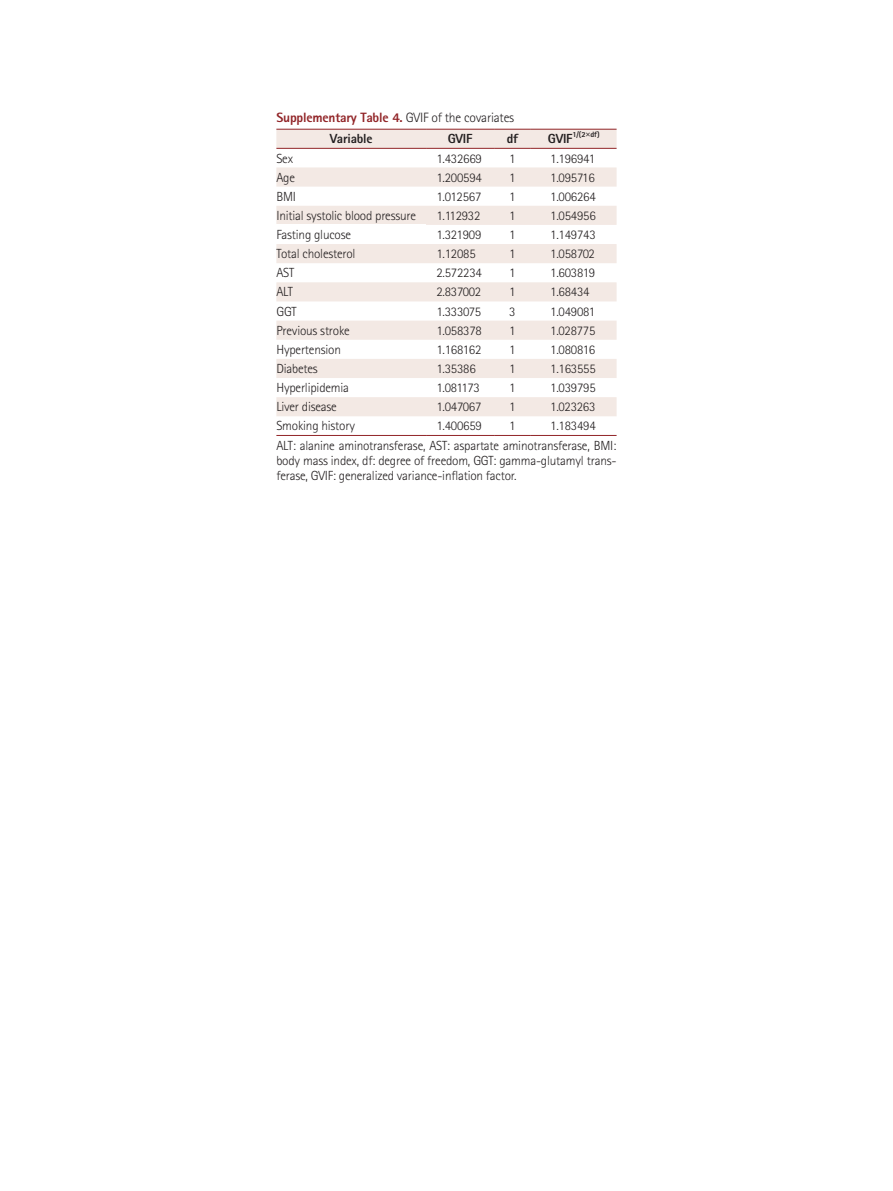
<style>
.page{position:relative;width:893px;height:1191px;background:#fff}
.page>*{position:absolute;margin:0;border:0;box-sizing:border-box;transform-origin:0 0}
.t1{font:800 13.5px "Rotis Sans Serif Std";letter-spacing:-.015em;color:#912427}
.t2{font:300 13.2px/19.6px "Rotis Sans Serif Std";letter-spacing:-.015em;color:#231f20}
.t3{font:800 13.2px "Rotis Sans Serif Std";letter-spacing:-.015em;color:#231f20}
.t4{font:800 7.65px "Rotis Sans Serif Std";color:#231f20}
.s1{font-weight:300;color:#231f20}
.s2{font-family:"Garamond";font-weight:700}
</style>
<div class="page">
<svg style="left:276px;top:130px;width:341px;height:286px;fill:#f3e9e4"></svg>
<div style="left:276px;top:225px;width:150px;height:19px;background:#fff"></div>
<hr style="left:276px;top:435px;width:150px;height:1px;background:#912427">
<hr style="left:426px;top:435px;width:68px;height:1px;background:#912427">
<hr style="left:494px;top:435px;width:37px;height:1px;background:#912427">
<hr style="left:531px;top:435px;width:86px;height:1px;background:#912427">
<hr style="left:276px;top:129px;width:150px;height:1px;background:#912427">
<hr style="left:426px;top:129px;width:68px;height:1px;background:#912427">
<hr style="left:494px;top:129px;width:37px;height:1px;background:#912427">
<hr style="left:531px;top:129px;width:86px;height:1px;background:#912427">
<hr style="left:276px;top:148px;width:150px;height:1px;background:#912427">
<hr style="left:426px;top:148px;width:68px;height:1px;background:#912427">
<hr style="left:494px;top:148px;width:37px;height:1px;background:#912427">
<hr style="left:531px;top:148px;width:86px;height:1px;background:#912427">
<p class="t1" style="left:276px;top:109px;width:239px">Supplementary Table 4. <span class="s1">GVIF of the covariates</span></p>
<p class="t3" style="left:330px;top:130px;width:44px">Variable</p>
<p class="t3" style="left:448px;top:130px;width:26px">GVIF</p>
<p class="t3" style="left:507px;top:130px;width:13px">df</p>
<p class="t3" style="left:548px;top:130px;width:26px">GVIF</p>
<p class="t4" style="left:572px;top:130px;width:29px">1/(2<span class="s2">×</span>df)</p>
<p class="t2" style="left:276px;top:148px;width:18px">Sex</p>
<p class="t2" style="left:436px;top:148px;width:47px">1.432669</p>
<p class="t2" style="left:509px;top:148px;width:8px">1</p>
<p class="t2" style="left:550px;top:148px;width:47px">1.196941</p>
<p class="t2" style="left:276px;top:167px;width:20px">Age</p>
<p class="t2" style="left:436px;top:167px;width:47px">1.200594</p>
<p class="t2" style="left:509px;top:167px;width:8px">1</p>
<p class="t2" style="left:550px;top:167px;width:46px">1.095716</p>
<p class="t2" style="left:276px;top:186px;width:21px">BMI</p>
<p class="t2" style="left:436px;top:186px;width:47px">1.012567</p>
<p class="t2" style="left:509px;top:186px;width:8px">1</p>
<p class="t2" style="left:550px;top:186px;width:47px">1.006264</p>
<p class="t2" style="left:276px;top:206px;width:141px">Initial systolic blood pressure</p>
<p class="t2" style="left:436px;top:206px;width:46px">1.112932</p>
<p class="t2" style="left:509px;top:206px;width:8px">1</p>
<p class="t2" style="left:550px;top:206px;width:47px">1.054956</p>
<p class="t2" style="left:276px;top:225px;width:76px">Fasting glucose</p>
<p class="t2" style="left:436px;top:225px;width:47px">1.321909</p>
<p class="t2" style="left:509px;top:225px;width:8px">1</p>
<p class="t2" style="left:550px;top:225px;width:47px">1.149743</p>
<p class="t2" style="left:276px;top:244px;width:81px">Total cholesterol</p>
<p class="t2" style="left:436px;top:244px;width:41px">1.12085</p>
<p class="t2" style="left:509px;top:244px;width:8px">1</p>
<p class="t2" style="left:550px;top:244px;width:46px">1.058702</p>
<p class="t2" style="left:276px;top:263px;width:19px">AST</p>
<p class="t2" style="left:436px;top:263px;width:47px">2.572234</p>
<p class="t2" style="left:509px;top:263px;width:8px">1</p>
<p class="t2" style="left:550px;top:263px;width:47px">1.603819</p>
<p class="t2" style="left:276px;top:282px;width:18px">ALT</p>
<p class="t2" style="left:436px;top:282px;width:46px">2.837002</p>
<p class="t2" style="left:509px;top:282px;width:8px">1</p>
<p class="t2" style="left:550px;top:282px;width:41px">1.68434</p>
<p class="t2" style="left:276px;top:301px;width:22px">GGT</p>
<p class="t2" style="left:436px;top:301px;width:46px">1.333075</p>
<p class="t2" style="left:509px;top:301px;width:8px">3</p>
<p class="t2" style="left:550px;top:301px;width:47px">1.049081</p>
<p class="t2" style="left:276px;top:320px;width:75px">Previous stroke</p>
<p class="t2" style="left:436px;top:320px;width:47px">1.058378</p>
<p class="t2" style="left:509px;top:320px;width:8px">1</p>
<p class="t2" style="left:550px;top:320px;width:47px">1.028775</p>
<p class="t2" style="left:276px;top:340px;width:66px">Hypertension</p>
<p class="t2" style="left:436px;top:340px;width:47px">1.168162</p>
<p class="t2" style="left:509px;top:340px;width:8px">1</p>
<p class="t2" style="left:550px;top:340px;width:47px">1.080816</p>
<p class="t2" style="left:276px;top:359px;width:43px">Diabetes</p>
<p class="t2" style="left:436px;top:359px;width:41px">1.35386</p>
<p class="t2" style="left:509px;top:359px;width:8px">1</p>
<p class="t2" style="left:550px;top:359px;width:47px">1.163555</p>
<p class="t2" style="left:276px;top:378px;width:74px">Hyperlipidemia</p>
<p class="t2" style="left:436px;top:378px;width:45px">1.081173</p>
<p class="t2" style="left:509px;top:378px;width:8px">1</p>
<p class="t2" style="left:550px;top:378px;width:47px">1.039795</p>
<p class="t2" style="left:276px;top:397px;width:62px">Liver disease</p>
<p class="t2" style="left:436px;top:397px;width:47px">1.047067</p>
<p class="t2" style="left:509px;top:397px;width:8px">1</p>
<p class="t2" style="left:550px;top:397px;width:47px">1.023263</p>
<p class="t2" style="left:276px;top:416px;width:80px">Smoking history</p>
<p class="t2" style="left:436px;top:416px;width:47px">1.400659</p>
<p class="t2" style="left:509px;top:416px;width:8px">1</p>
<p class="t2" style="left:276px;top:416px;width:341px;text-indent:274px">1.183494<br>ALT: alanine aminotransferase, AST: aspartate aminotransferase, BMI:</p>
<p class="t2" style="left:276px;top:453px;width:342px;line-height:15px">body mass index, df: degree of freedom, GGT: gamma-glutamyl trans&shy;ferase, GVIF: generalized variance-inflation factor.</p>
</div>
